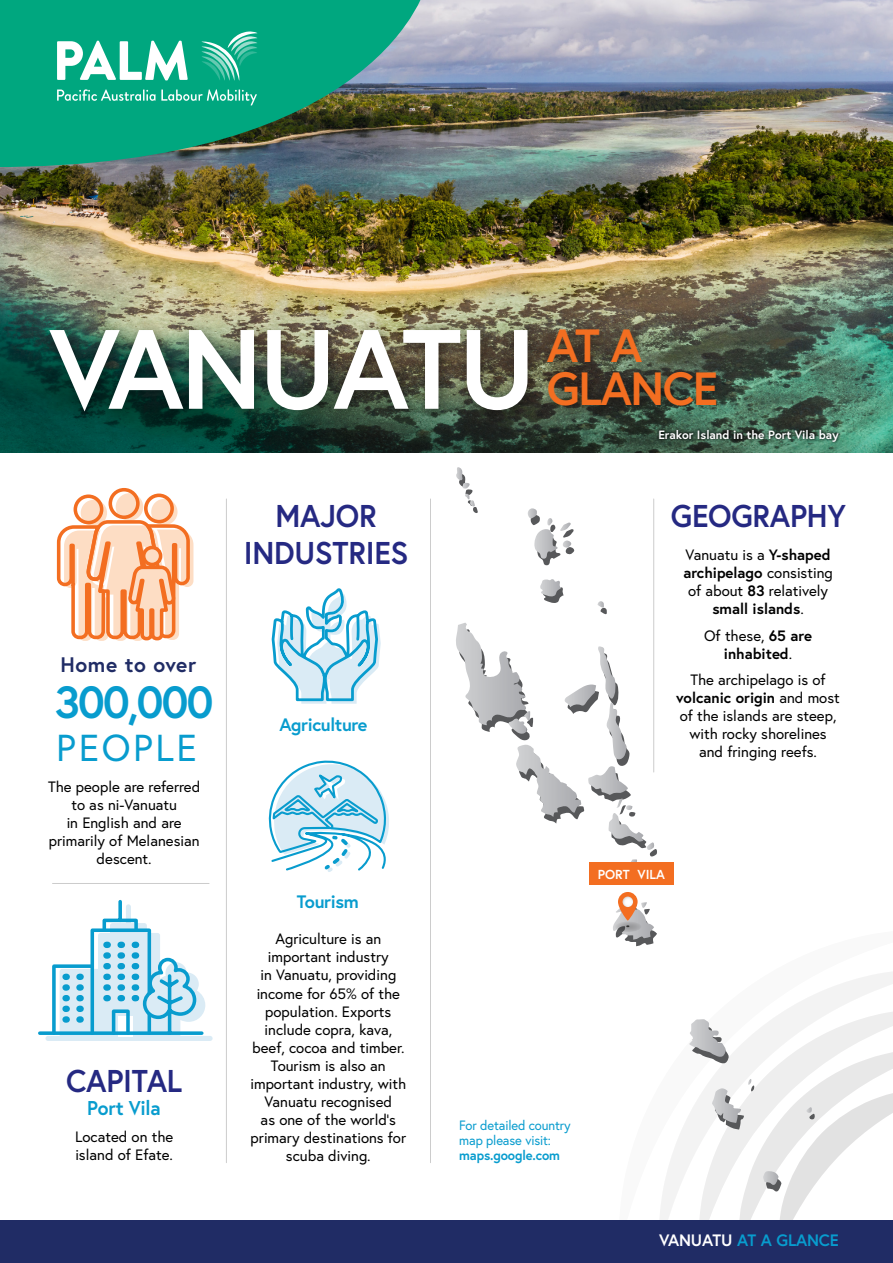
<style>
.page{position:relative;width:893px;height:1263px;background:#fff}
.page>*{position:absolute;margin:0;border:0;box-sizing:border-box;transform-origin:0 0}
.Country_name{font:700 112.5px "Europa";letter-spacing:-.03em;color:#fff}
.At_a_glance{font:700 46.5px "Europa";letter-spacing:-.03em;color:#f36e21}
.number{font:700 45px "Europa";letter-spacing:-.05em;color:#089cce}
.Fact_Body{font:37.5px "Europa";letter-spacing:.07em;color:#089cce}
.B_head{font:700 31.5px "Europa";letter-spacing:-.01em;color:#252982;scale:.96 1}
.t1{font:700 21px "Europa";letter-spacing:.03em;color:#202c65}
.capita_city{font:700 19.95px "Europa";letter-spacing:-.01em;color:#089cce;scale:.96 1}
.C_head{font:700 18px "Europa";letter-spacing:-.02em;color:#089cce}
.country_at_a_glance{font:700 16.5px "Europa";letter-spacing:-.01em;color:#089cce}
.Fact_Body-2{font:15px/18px "Europa";color:#000;text-align:center}
.Fact_Body-3{font:700 15px/18px "Europa";color:#000;text-align:center}
.for_detailed_country{font:13.5px/15px "Europa";letter-spacing:-.01em;color:#089cce;scale:.96 1}
.t2{font:700 13.05px "Europa";color:#fff}
.t3{font:700 12px "Europa";color:#fff}
.s1{font-weight:700}
.s2{font-weight:400}
.s3{color:#fff}
</style>
<div class="page">
<svg style="left:660px;top:972px;width:233px;height:248px"></svg>
<svg style="left:699px;top:1009px;width:194px;height:10px"></svg>
<img style="left:0;top:0;width:893px;height:277px">
<img style="left:0;top:277px;width:893px;height:176px">
<div style="left:0;top:1220px;width:893px;height:43px;background:#202c65"></div>
<hr style="left:52px;top:883px;width:157px;height:1px;background:#ccc">
<hr style="left:226px;top:499px;width:1px;height:664px;background:#ccc">
<hr style="left:430px;top:499px;width:1px;height:664px;background:#ccc">
<hr style="left:653px;top:499px;width:1px;height:273px;background:#ccc">
<svg style="left:38px;top:900px;width:175px;height:141px"></svg>
<div style="left:39px;top:318px;width:693px;height:109px;background:#000;opacity:.45"></div>
<svg style="left:272px;top:588px;width:109px;height:116px"></svg>
<svg style="left:268px;top:760px;width:121px;height:112px"></svg>
<div style="left:656px;top:427px;width:186px;height:18px;background:#000;opacity:.75"></div>
<svg style="left:456px;top:467px;width:22px;height:46px"></svg>
<svg style="left:598px;top:601px;width:9px;height:14px"></svg>
<svg style="left:528px;top:508px;width:47px;height:58px"></svg>
<svg style="left:540px;top:579px;width:23px;height:24px"></svg>
<svg style="left:456px;top:623px;width:201px;height:239px"></svg>
<svg style="left:688px;top:1019px;width:205px;height:201px"></svg>
<svg style="left:613px;top:892px;width:44px;height:54px"></svg>
<div style="left:589px;top:862px;width:84px;height:23px;background:#f36e21"></div>
<svg style="left:0;top:0;width:427px;height:167px;fill:#00a77f"></svg>
<svg style="left:57px;top:41px;width:131px;height:39px"></svg>
<svg style="left:57px;top:89px;width:98px;height:12px"></svg>
<svg style="left:161px;top:89px;width:96px;height:16px"></svg>
<svg style="left:202px;top:31px;width:55px;height:49px"></svg>
<div style="left:81px;top:500px;width:26px;height:26px;background:#fdddc4;border-radius:50%"></div>
<div style="left:151px;top:499px;width:27px;height:26px;background:#fdddc4;border-radius:50%"></div>
<div style="left:116px;top:493px;width:27px;height:28px;background:#fdddc4;border-radius:50%"></div>
<div style="left:74px;top:494px;width:29px;height:30px;border:4px solid #f36e21;border-radius:50%"></div>
<div style="left:144px;top:493px;width:30px;height:30px;border:4px solid #f36e21;border-radius:50%"></div>
<div style="left:109px;top:488px;width:31px;height:31px;border:4px solid #f36e21;border-radius:50%"></div>
<svg style="left:56px;top:518px;width:137px;height:123px"></svg>
<p class="Country_name" style="left:49px;top:293px;width:488px">VANUATU</p>
<p class="At_a_glance" style="left:547px;top:314px;width:97px">AT A</p>
<p class="At_a_glance" style="left:547px;top:357px;width:173px">GLANCE</p>
<p class="t3" style="left:658px;top:427px;width:182px">Erakor Island in the Port Vila bay</p>
<p class="B_head" style="left:276px;top:494px;width:107px">MAJOR</p>
<p class="B_head" style="left:244px;top:531px;width:173px">INDUSTRIES</p>
<p class="t1" style="left:60px;top:650px;width:137px">Home to over</p>
<p class="number" style="left:54px;top:672px;width:161px">300,000</p>
<p class="Fact_Body" style="left:56px;top:724px;width:142px">PEOPLE</p>
<p class="Fact_Body-2" style="left:48px;top:777px;width:154px">The people are referred to as ni-Vanuatu<br>in English and are primarily of Melanesian descent.</p>
<p class="C_head" style="left:279px;top:712px;width:90px">Agriculture</p>
<p class="B_head" style="left:671px;top:494px;width:184px">GEOGRAPHY</p>
<p class="Fact_Body-2" style="left:683px;top:546px;width:151px">Vanuatu is a <span class="s1">Y-shaped archipelago</span> consisting of about <span class="s1">83</span> relatively <span class="s1">small islands</span>.</p>
<p class="Fact_Body-3" style="left:704px;top:626px;width:109px"><span class="s2">Of these,</span> 65 are inhabited<span class="s2">.</span></p>
<p class="Fact_Body-2" style="left:676px;top:671px;width:165px">The archipelago is of <span class="s1">volcanic origin</span> and most of the islands are steep, with rocky shorelines and fringing reefs.</p>
<p class="t2" style="left:598px;top:865px;width:69px">PORT VILA</p>
<p class="B_head" style="left:66px;top:1059px;width:122px">CAPITAL</p>
<p class="capita_city" style="left:87px;top:1095px;width:78px">Port Vila</p>
<p class="Fact_Body-2" style="left:75px;top:1127px;width:100px;text-align:left">Located on the island of Efate.</p>
<p class="C_head" style="left:297px;top:889px;width:63px">Tourism</p>
<p class="Fact_Body-2" style="left:250px;top:930px;width:157px">Agriculture is an important industry<br>in Vanuatu, providing income for 65% of the population. Exports include copra, kava, beef, cocoa and timber.<br>Tourism is also an important industry, with<br>Vanuatu recognised<br>as one of the world’s primary destinations for scuba diving.</p>
<p class="for_detailed_country" style="left:459px;top:1117px;width:117px">For detailed country map please visit: <span class="s1">maps.google.com</span></p>
<p class="country_at_a_glance" style="left:659px;top:1229px;width:181px"><span class="s3">VANUATU</span> AT A GLANCE</p>
</div>
